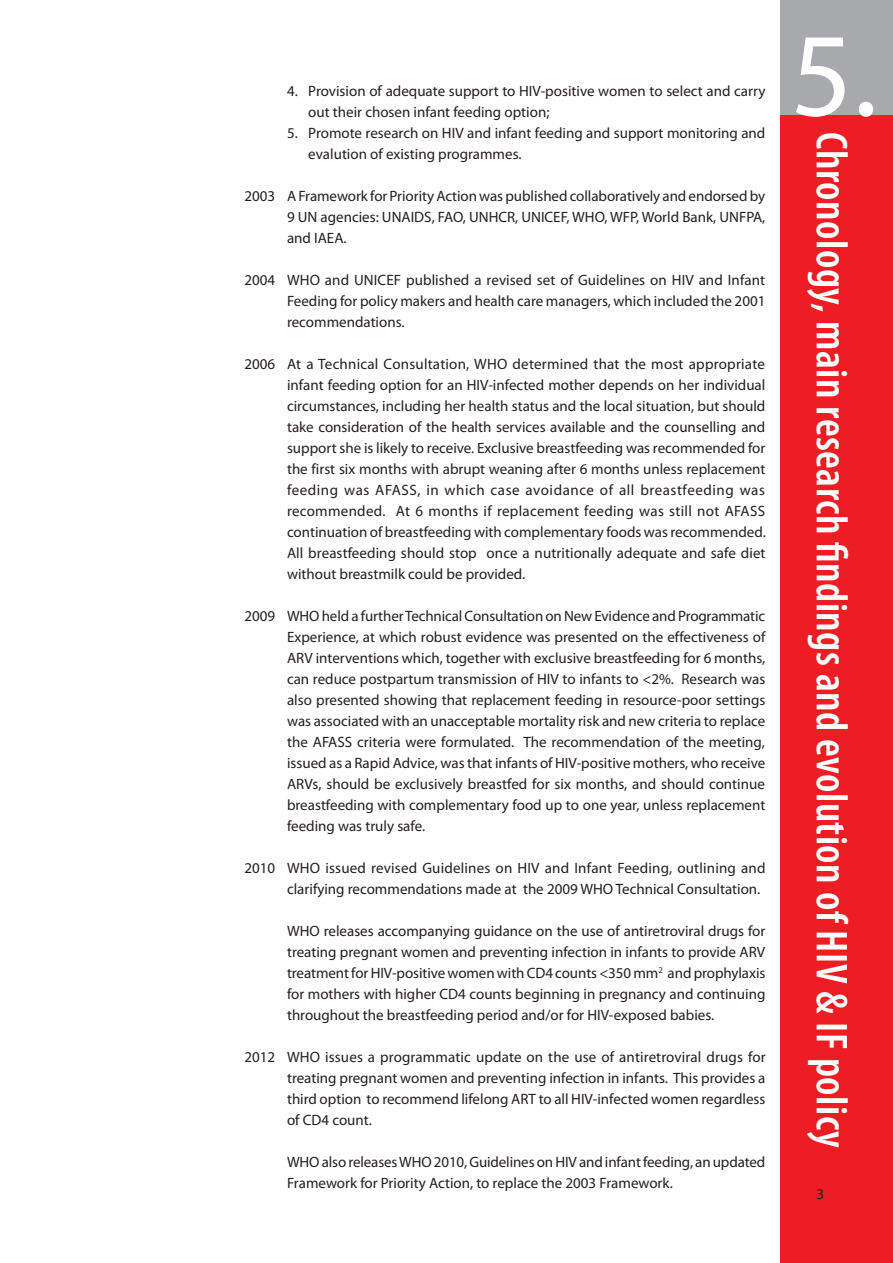
<style>
.page{position:relative;width:893px;height:1263px;background:#fff}
.page>*{position:absolute;margin:0;border:0;box-sizing:border-box;transform-origin:0 0}
.t1{font:120px "Myriad Pro";color:#fff}
.t2{font:600 condensed 45px "Myriad Pro";letter-spacing:.01em;color:#fff}
.t3{font:15px/21px "Myriad Pro";color:#231f20}
</style>
<div class="page">
<div style="left:781px;top:0;width:112px;height:1263px;background:#ee1d23"></div>
<div style="left:781px;top:0;width:112px;height:115px;background:#a8a9ad"></div>
<p class="t3" style="left:308px;top:81px;width:459px;text-indent:-21px">4. Provision of adequate support to HIV-positive women to select and carry out their chosen infant feeding option;</p>
<p class="t3" style="left:308px;top:123px;width:459px;text-indent:-21px">5. Promote research on HIV and infant feeding and support monitoring and evalution of existing programmes.</p>
<p class="t3" style="left:287px;top:186px;width:480px;text-align:justify;text-indent:-43px">2003 A Framework for Priority Action was published collaboratively and endorsed by 9 UN agencies: UNAIDS, FAO, UNHCR, UNICEF, WHO, WFP, World Bank, UNFPA, and IAEA.</p>
<p class="t3" style="left:287px;top:270px;width:480px;text-indent:-43px">2004 WHO and UNICEF published a revised set of Guidelines on HIV and Infant<br>Feeding for policy makers and health care managers, which included the 2001 recommendations.</p>
<p class="t3" style="left:287px;top:354px;width:480px;text-align:justify;text-indent:-43px">2006 At a Technical Consultation, WHO determined that the most appropriate infant feeding option for an HIV-infected mother depends on her individual circumstances, including her health status and the local situation, but should take consideration of the health services available and the counselling and support she is likely to receive. Exclusive breastfeeding was recommended for the first six months with abrupt weaning after 6 months unless replacement feeding was AFASS, in which case avoidance of all breastfeeding was recommended. At 6 months if replacement feeding was still not AFASS continuation of breastfeeding with complementary foods was recommended.<br>All breastfeeding should stop once a nutritionally adequate and safe diet without breastmilk could be provided.</p>
<p class="t3" style="left:287px;top:606px;width:480px;text-align:justify;text-indent:-43px">2009 WHO held a further Technical Consultation on New Evidence and Programmatic Experience, at which robust evidence was presented on the effectiveness of ARV interventions which, together with exclusive breastfeeding for 6 months, can reduce postpartum transmission of HIV to infants to &lt;2%. Research was also presented showing that replacement feeding in resource-poor settings was associated with an unacceptable mortality risk and new criteria to replace the AFASS criteria were formulated. The recommendation of the meeting, issued as a Rapid Advice, was that infants of HIV-positive mothers, who receive ARVs, should be exclusively breastfed for six months, and should continue breastfeeding with complementary food up to one year, unless replacement feeding was truly safe.</p>
<p class="t3" style="left:287px;top:858px;width:480px;text-indent:-43px">201 0 WHO issued revised Guidelines on HIV and Infant Feeding, outlining and clarifying recommendations made at the 2009 WHO Technical Consultation.</p>
<p class="t3" style="left:287px;top:921px;width:480px;text-align:justify">WHO releases accompanying guidance on the use of antiretroviral drugs for treating pregnant women and preventing infection in infants to provide ARV treatment for HIV-positive women with CD4 counts &lt;350 mm<sup>2</sup> and prophylaxis for mothers with higher CD4 counts beginning in pregnancy and continuing throughout the breastfeeding period and/or for HIV-exposed babies.</p>
<p class="t3" style="left:287px;top:1047px;width:480px;text-align:justify;text-indent:-43px">201 2 WHO issues a programmatic update on the use of antiretroviral drugs for treating pregnant women and preventing infection in infants. This provides a third option to recommend lifelong ART to all HIV-infected women regardless of CD4 count.</p>
<p class="t3" style="left:287px;top:1152px;width:480px">WHO also releases WHO 201 0, Guidelines on HIV and infant feeding, an updated<br>Framework for Priority Action, to replace the 2003 Framework.</p>
<h1 class="t1" style="left:791px;top:1px;width:88px">5.</h1>
<h2 class="t2" style="left:859px;top:132px;width:1018px;rotate:90deg">Chronology, main research findings and evolution of HIV &amp; IF policy</h2>
</div>
